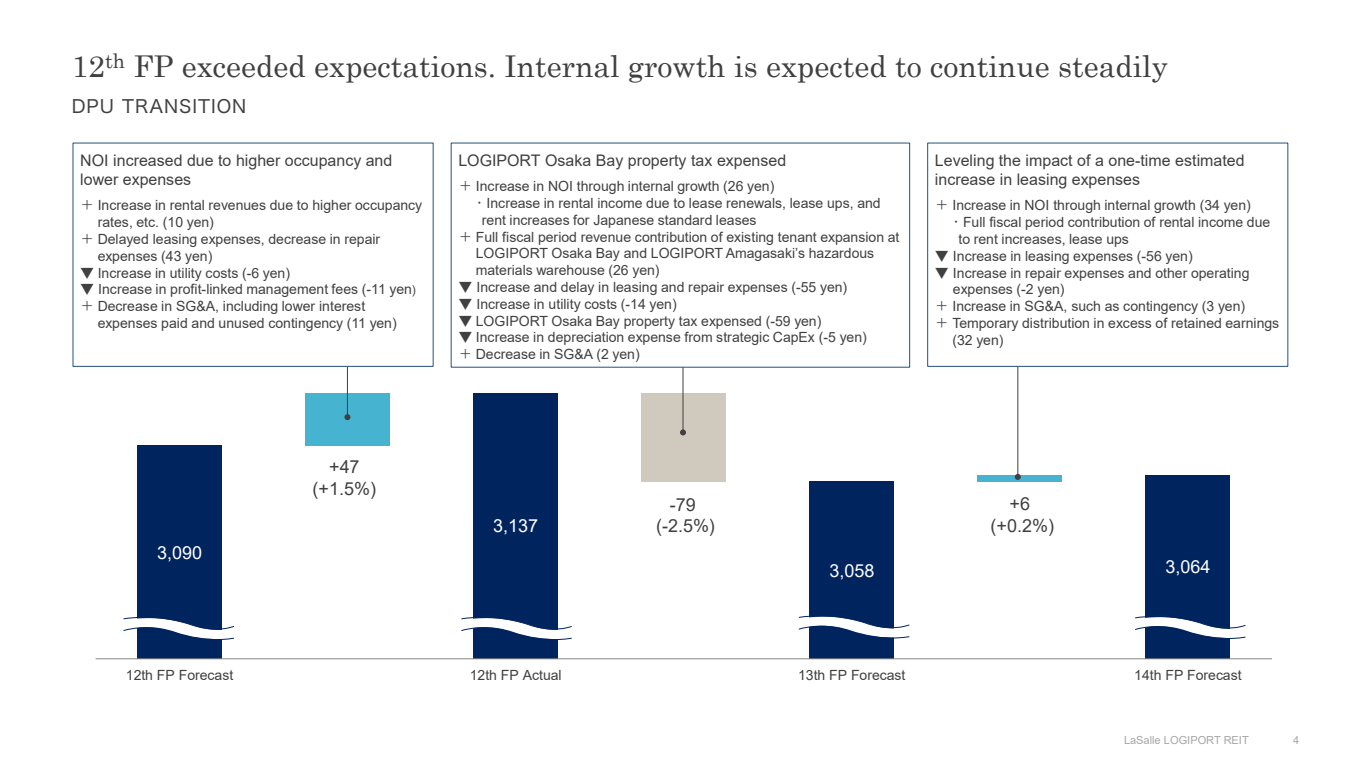
<style>
.page{position:relative;width:1366px;height:768px;background:#fff}
.page>*{position:absolute;margin:0;border:0;box-sizing:border-box;transform-origin:0 0}
.t1{font:30px "Century";color:#404040}
.t2{font:18px/21.6px "Arial";color:#404040;text-align:center}
.t3{font:18px "Arial";letter-spacing:-.005em;color:#fff}
.t4{font:18px "Hira Kaku Std W4";letter-spacing:.055em;color:#404040}
.t5{font:16px/19.2px "Arial";color:#404040}
.t6{font:14px/16.8px "Arial";color:#404040}
.t7{font:11px "Arial";letter-spacing:-.005em;color:#a6a6a6}
.s1{font-family:"Hira Kaku Std N W2"}
.s2{font-size:12px}
.s3{color:#fff}
</style>
<div class="page">
<div style="left:138px;top:446px;width:84px;height:213px;background:#00245d"></div>
<div style="left:474px;top:393px;width:84px;height:266px;background:#00245d"></div>
<div style="left:810px;top:482px;width:84px;height:177px;background:#00245d"></div>
<div style="left:1145px;top:475px;width:84px;height:184px;background:#00245d"></div>
<div style="left:306px;top:393px;width:84px;height:53px;background:#46b3d1"></div>
<div style="left:642px;top:393px;width:84px;height:89px;background:#cfcabd"></div>
<div style="left:977px;top:475px;width:84px;height:7px;background:#46b3d1"></div>
<hr style="left:96px;top:658px;width:1175px;height:1px;background:#868686">
<hr style="left:347px;top:303px;width:1px;height:114px;background:#404040">
<svg style="left:344px;top:414px;width:6px;height:6px"></svg>
<div style="left:73px;top:143px;width:360px;height:224px;background:#fff;border:1px solid #25517d"></div>
<hr style="left:682px;top:347px;width:1px;height:85px;background:#404040">
<svg style="left:680px;top:429px;width:6px;height:6px"></svg>
<hr style="left:1017px;top:307px;width:1px;height:170px;background:#404040">
<svg style="left:1014px;top:474px;width:6px;height:6px"></svg>
<div style="left:927px;top:143px;width:361px;height:224px;background:#fff;border:1px solid #25517d"></div>
<svg style="left:123px;top:616px;width:111px;height:24px"></svg>
<svg style="left:461px;top:616px;width:111px;height:24px"></svg>
<svg style="left:798px;top:615px;width:112px;height:24px"></svg>
<svg style="left:1135px;top:615px;width:111px;height:24px"></svg>
<h2 class="t1" style="left:72px;top:41px;width:1097px">12<sup>th</sup> FP exceeded expectations. Internal growth is expected to continue steadily</h2>
<p class="t4" style="left:72px;top:93px;width:176px">DPU TRANSITION</p>
<p class="t5" style="left:80px;top:151px;width:313px">NOI increased due to higher occupancy and lower expenses</p>
<p class="t6" style="left:98px;top:197px;width:326px;text-indent:-17px"><span class="s1">＋</span> Increase in rental revenues due to higher occupancy rates, etc. (10 yen)</p>
<p class="t6" style="left:98px;top:231px;width:284px;text-indent:-17px"><span class="s1">＋</span> Delayed leasing expenses, decrease in repair expenses (43 yen)</p>
<p class="t6" style="left:80px;top:264px;width:211px"><span class="s1">▼</span> Increase in utility costs (-6 yen)</p>
<p class="t6" style="left:80px;top:281px;width:337px"><span class="s1">▼</span> Increase in profit-linked management fees (-11 yen<span class="s2">)</span></p>
<p class="t6" style="left:98px;top:298px;width:300px;text-indent:-17px"><span class="s1">＋</span> Decrease in SG&amp;A, including lower interest expenses paid and unused contingency (11 yen)</p>
<p class="t5" style="left:458px;top:151px;width:329px">LOGIPORT Osaka Bay property tax expensed</p>
<p class="t6" style="left:458px;top:178px;width:317px"><span class="s1">＋</span> Increase in NOI through internal growth (26 yen)</p>
<p class="t6" style="left:458px;top:195px;width:424px;text-indent:14px"><span class="s1">・</span>Increase in rental income due to lease renewals, lease ups, and <span class="s3">___</span>rent increases for Japanese standard leases</p>
<p class="t6" style="left:476px;top:228px;width:425px;text-indent:-17px"><span class="s1">＋</span> Full fiscal period revenue contribution of existing tenant expansion at<br>LOGIPORT Osaka Bay and LOGIPORT Amagasaki’s hazardous materials warehouse (26 yen)</p>
<p class="t6" style="left:458px;top:279px;width:390px"><span class="s1">▼</span> Increase and delay in leasing and repair expenses (-55 yen)</p>
<p class="t6" style="left:458px;top:295px;width:220px"><span class="s1">▼</span> Increase in utility costs (-14 yen)</p>
<p class="t6" style="left:458px;top:312px;width:364px"><span class="s1">▼</span> LOGIPORT Osaka Bay property tax expensed (-59 yen)</p>
<p class="t6" style="left:458px;top:329px;width:410px"><span class="s1">▼</span> Increase in depreciation expense from strategic CapEx (-5 yen)</p>
<p class="t6" style="left:458px;top:346px;width:183px"><span class="s1">＋</span> Decrease in SG&amp;A (2 yen)</p>
<p class="t5" style="left:935px;top:151px;width:311px">Leveling the impact of a one-time estimated increase in leasing expenses</p>
<p class="t6" style="left:935px;top:197px;width:317px"><span class="s1">＋</span> Increase in NOI through internal growth (34 yen)</p>
<p class="t6" style="left:935px;top:214px;width:337px;text-indent:14px"><span class="s1">・</span>Full fiscal period contribution of rental income due <span class="s3">___</span>to rent increases, lease ups</p>
<p class="t6" style="left:935px;top:247px;width:259px"><span class="s1">▼</span> Increase in leasing expenses (-56 yen)</p>
<p class="t6" style="left:953px;top:264px;width:298px;text-indent:-18px"><span class="s1">▼</span> Increase in repair expenses and other operating expenses (-2 yen)</p>
<p class="t6" style="left:935px;top:298px;width:312px"><span class="s1">＋</span> Increase in SG&amp;A, such as contingency (3 yen)</p>
<p class="t6" style="left:952px;top:315px;width:328px;text-indent:-17px"><span class="s1">＋</span> Temporary distribution in excess of retained earnings (32 yen)</p>
<p class="t3" style="left:157px;top:540px;width:46px">3,090</p>
<p class="t2" style="left:312px;top:456px;width:65px">+47 (+1.5%)</p>
<p class="t3" style="left:493px;top:514px;width:46px">3,137</p>
<p class="t2" style="left:670px;top:494px;width:27px">-79</p>
<p class="t2" style="left:656px;top:515px;width:60px">(-2.5%)</p>
<p class="t2" style="left:1009px;top:493px;width:22px">+6</p>
<p class="t2" style="left:990px;top:515px;width:65px">(+0.2%)</p>
<p class="t3" style="left:829px;top:558px;width:46px">3,058</p>
<p class="t3" style="left:1165px;top:555px;width:46px">3,064</p>
<p class="t6" style="left:126px;top:667px;width:109px">12th FP Forecast</p>
<p class="t6" style="left:470px;top:667px;width:93px">12th FP Actual</p>
<p class="t6" style="left:798px;top:667px;width:109px">13th FP Forecast</p>
<p class="t6" style="left:1134px;top:667px;width:109px">14th FP Forecast</p>
<p class="t7" style="left:1124px;top:732px;width:126px">LaSalle LOGIPORT REIT</p>
<p class="t7" style="left:1293px;top:732px;width:8px">4</p>
</div>
